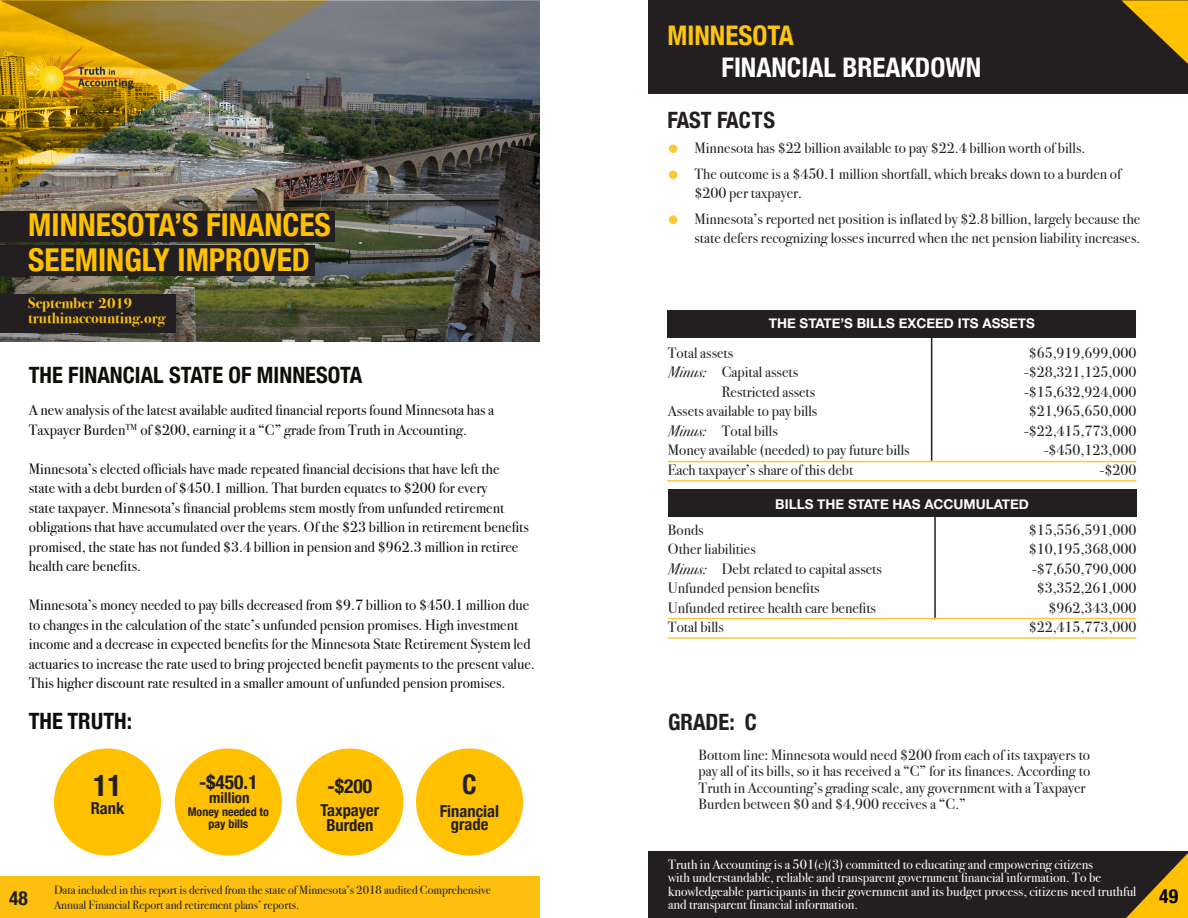
<style>
.page{position:relative;width:1188px;height:918px;background:#fff}
.page>*{position:absolute;margin:0;border:0;box-sizing:border-box;transform-origin:0 0}
.t1{font:700 condensed 31.5px/34.5px "Helvetica Neue";color:#ffc000}
.t2{font:700 condensed 30px "Helvetica Neue";color:#231f20}
.t3{font:700 condensed 27px "Helvetica Neue";color:#fff}
.t4{font:700 condensed 27px "Helvetica Neue";color:#fec50d}
.t5{font:700 condensed 27px "Helvetica Neue";color:#231f20}
.t6{font:700 condensed 22.5px "Helvetica Neue";color:#0c0e09}
.t7{font:700 condensed 22.5px "Helvetica Neue";color:#231f20}
.t8{font:700 21px "Bodoni Svty Two ITCTT";color:#fff}
.t9{font:700 condensed 19.5px "Helvetica Neue";color:#231f20}
.t10{font:700 condensed 19.5px "Helvetica Neue";color:#000}
.t11{font:700 condensed 16.5px/13.5px "Helvetica Neue";color:#231f20;text-align:center}
.t12{font:15px/16.5px "Bodoni Svty Two ITCTT";color:#231f20}
.t13{font:15px/19.5px "Bodoni Svty Two ITCTT";color:#0c0e09}
.t14{font:700 15px "Bodoni Svty Two ITCTT";color:#fdc010}
.t15{font:700 condensed 15px "Helvetica Neue";color:#231f20}
.t16{font:13.5px/13.5px "Bodoni Svty Two ITCTT";color:#fff}
.t17{font:700 13.5px "Helvetica Neue";color:#fff}
.t18{font:12px/14.4px "Bodoni Svty Two ITCTT";color:#231f20}
.t19{font:700 condensed 12px/12px "Helvetica Neue";color:#231f20;text-align:center}
.s1{color:#fec734}
.s2{font-style:italic}
</style>
<div class="page">
<img style="left:0;top:242px;width:540px;height:100px">
<div style="left:0;top:294px;width:176px;height:38px;background:#231f20"></div>
<div style="left:0;top:245px;width:315px;height:30px;background:#231f20"></div>
<div style="left:648px;top:0;width:540px;height:94px;background:#231f20"></div>
<div style="left:648px;top:851px;width:540px;height:67px;background:#231f20"></div>
<div style="left:0;top:876px;width:540px;height:42px;background:#fdc010"></div>
<div style="left:54px;top:748px;width:107px;height:108px;background:#ffc000;border-radius:50%"></div>
<div style="left:175px;top:748px;width:107px;height:108px;background:#ffc000;border-radius:50%"></div>
<div style="left:416px;top:748px;width:107px;height:108px;background:#ffc000;border-radius:50%"></div>
<div style="left:296px;top:748px;width:107px;height:108px;background:#ffc000;border-radius:50%"></div>
<div style="left:668px;top:310px;width:468px;height:28px;background:#231f20"></div>
<div style="left:668px;top:489px;width:468px;height:28px;background:#231f20"></div>
<hr style="left:931px;top:332px;width:1px;height:129px;background:#231f20">
<hr style="left:934px;top:513px;width:2px;height:106px;background:#231f20">
<hr style="left:668px;top:461px;width:468px;height:1px;background:#fec734">
<hr style="left:668px;top:618px;width:468px;height:1px;background:#fec734">
<hr style="left:668px;top:480px;width:468px;height:2px;background:#fec734">
<hr style="left:668px;top:637px;width:468px;height:2px;background:#fec734">
<img style="left:0;top:0;width:540px;height:242px">
<img style="left:27px;top:47px;width:107px;height:59px">
<svg style="left:1126px;top:853px;width:62px;height:65px"></svg>
<svg style="left:1121px;top:0;width:67px;height:64px"></svg>
<p class="t1" style="left:28px;top:206px;width:304px">MINNESOTA’S FINANCES<br>SEEMINGLY IMPROVED</p>
<p class="t14" style="left:28px;top:290px;width:106px">September 2019</p>
<p class="t14" style="left:28px;top:305px;width:138px">truthinaccounting.org</p>
<p class="t6" style="left:29px;top:356px;width:335px">THE FINANCIAL STATE OF MINNESOTA</p>
<p class="t13" style="left:29px;top:399px;width:467px">A new analysis of the latest available audited financial reports found Minnesota has a<br>Taxpayer Burden<sup>TM</sup> of $200, earning it a “C” grade from Truth in Accounting.</p>
<p class="t13" style="left:29px;top:457px;width:502px">Minnesota’s elected officials have made repeated financial decisions that have left the state with a debt burden of $450.1 million. That burden equates to $200 for every<br>state taxpayer. Minnesota’s financial problems stem mostly from unfunded retirement obligations that have accumulated over the years. Of the $23 billion in retirement benefits promised, the state has not funded $3.4 billion in pension and $962.3 million in retiree health care benefits.</p>
<p class="t13" style="left:29px;top:594px;width:508px">Minnesota’s money needed to pay bills decreased from $9.7 billion to $450.1 million due to changes in the calculation of the state’s unfunded pension promises. High investment income and a decrease in expected benefits for the Minnesota State Retirement System led actuaries to increase the rate used to bring projected benefit payments to the present value.<br>This higher discount rate resulted in a smaller amount of unfunded pension promises.</p>
<p class="t4" style="left:668px;top:13px;width:128px">MINNESOTA</p>
<p class="t3" style="left:722px;top:45px;width:261px">FINANCIAL BREAKDOWN</p>
<p class="t7" style="left:668px;top:101px;width:109px">FAST FACTS</p>
<p class="t12" style="left:668px;top:138px;width:419px"><span class="s1">●</span> Minnesota has $22 billion available to pay $22.4 billion worth of bills.</p>
<p class="t12" style="left:695px;top:162px;width:428px;line-height:19.5px;text-indent:-27px"><span class="s1">●</span> The outcome is a $450.1 million shortfall, which breaks down to a burden of $200 per taxpayer.</p>
<p class="t12" style="left:668px;top:207px;width:474px;line-height:19.5px;text-align:right"><span class="s1">●</span> Minnesota’s reported net position is inflated by $2.8 billion, largely because the state defers recognizing losses incurred when the net pension liability increases.</p>
<p class="t17" style="left:769px;top:313px;width:268px">THE STATE’S BILLS EXCEED ITS ASSETS</p>
<p class="t12" style="left:668px;top:343px;width:67px">Total assets</p>
<p class="t12" style="left:668px;top:362px;width:132px"><span class="s2">Minus:</span> Capital assets</p>
<p class="t12" style="left:722px;top:382px;width:95px">Restricted assets</p>
<p class="t12" style="left:668px;top:401px;width:151px">Assets available to pay bills</p>
<p class="t12" style="left:668px;top:421px;width:111px"><span class="s2">Minus:</span> Total bills</p>
<p class="t12" style="left:668px;top:440px;width:243px">Money available (needed) to pay future bills</p>
<p class="t12" style="left:668px;top:460px;width:187px">Each taxpayer’s share of this debt</p>
<p class="t12" style="left:1029px;top:343px;width:109px">$65,919,699,000</p>
<p class="t12" style="left:1024px;top:362px;width:114px">-$28,321,125,000</p>
<p class="t12" style="left:1024px;top:382px;width:114px">-$15,632,924,000</p>
<p class="t12" style="left:1029px;top:401px;width:109px">$21,965,650,000</p>
<p class="t12" style="left:1024px;top:421px;width:114px">-$22,415,773,000</p>
<p class="t12" style="left:1044px;top:440px;width:94px">-$450,123,000</p>
<p class="t12" style="left:1100px;top:460px;width:38px">-$200</p>
<p class="t8" style="left:715px;top:488px;width:360px">BILLS THE STATE HAS ACCUMULATED</p>
<p class="t17" style="left:775px;top:494px;width:255px">BILLS THE STATE HAS ACCUMULATED</p>
<p class="t12" style="left:668px;top:520px;width:37px">Bonds</p>
<p class="t12" style="left:668px;top:539px;width:89px">Other liabilities</p>
<p class="t12" style="left:668px;top:559px;width:216px"><span class="s2">Minus:</span> Debt related to capital assets</p>
<p class="t12" style="left:668px;top:578px;width:153px">Unfunded pension benefits</p>
<p class="t12" style="left:668px;top:598px;width:210px">Unfunded retiree health care benefits</p>
<p class="t12" style="left:668px;top:617px;width:57px">Total bills</p>
<p class="t12" style="left:1029px;top:520px;width:109px">$15,556,591,000</p>
<p class="t12" style="left:1029px;top:539px;width:109px">$10,195,368,000</p>
<p class="t12" style="left:1032px;top:559px;width:106px">-$7,650,790,000</p>
<p class="t12" style="left:1037px;top:578px;width:101px">$3,352,261,000</p>
<p class="t12" style="left:1049px;top:598px;width:89px">$962,343,000</p>
<p class="t12" style="left:1029px;top:617px;width:109px">$22,415,773,000</p>
<p class="t6" style="left:29px;top:702px;width:105px">THE TRUTH:</p>
<p class="t7" style="left:668px;top:703px;width:90px">GRADE: C</p>
<p class="t2" style="left:93px;top:761px;width:30px">11</p>
<p class="t9" style="left:199px;top:766px;width:60px">-$450.1</p>
<p class="t9" style="left:328px;top:770px;width:46px">-$200</p>
<p class="t11" style="left:91px;top:800px;width:35px">Rank</p>
<p class="t19" style="left:188px;top:805px;width:83px">Money needed to pay bills</p>
<p class="t11" style="left:320px;top:802px;width:60px">Taxpayer</p>
<p class="t15" style="left:209px;top:785px;width:42px">million</p>
<p class="t11" style="left:326px;top:817px;width:49px">Burden</p>
<p class="t5" style="left:462px;top:762px;width:16px">C</p>
<p class="t11" style="left:440px;top:803px;width:61px">Financial grade</p>
<p class="t12" style="left:699px;top:745px;width:393px">Bottom line: Minnesota would need $200 from each of its taxpayers to pay all of its bills, so it has received a “C” for its finances. According to Truth in Accounting’s grading scale, any government with a Taxpayer Burden between $0 and $4,900 receives a “C.”</p>
<p class="t16" style="left:668px;top:856px;width:470px">Truth in Accounting is a 501(c)(3) committed to educating and empowering citizens<br>with understandable, reliable and transparent government financial information. To be knowledgeable participants in their government and its budget process, citizens need truthful and transparent financial information.</p>
<p class="t18" style="left:54px;top:882px;width:438px">Data included in this report is derived from the state of Minnesota’s 2018 audited Comprehensive<br>Annual Financial Report and retirement plans’ reports.</p>
<p class="t9" style="left:9px;top:882px;width:20px">48</p>
<p class="t10" style="left:1159px;top:880px;width:20px">49</p>
</div>
